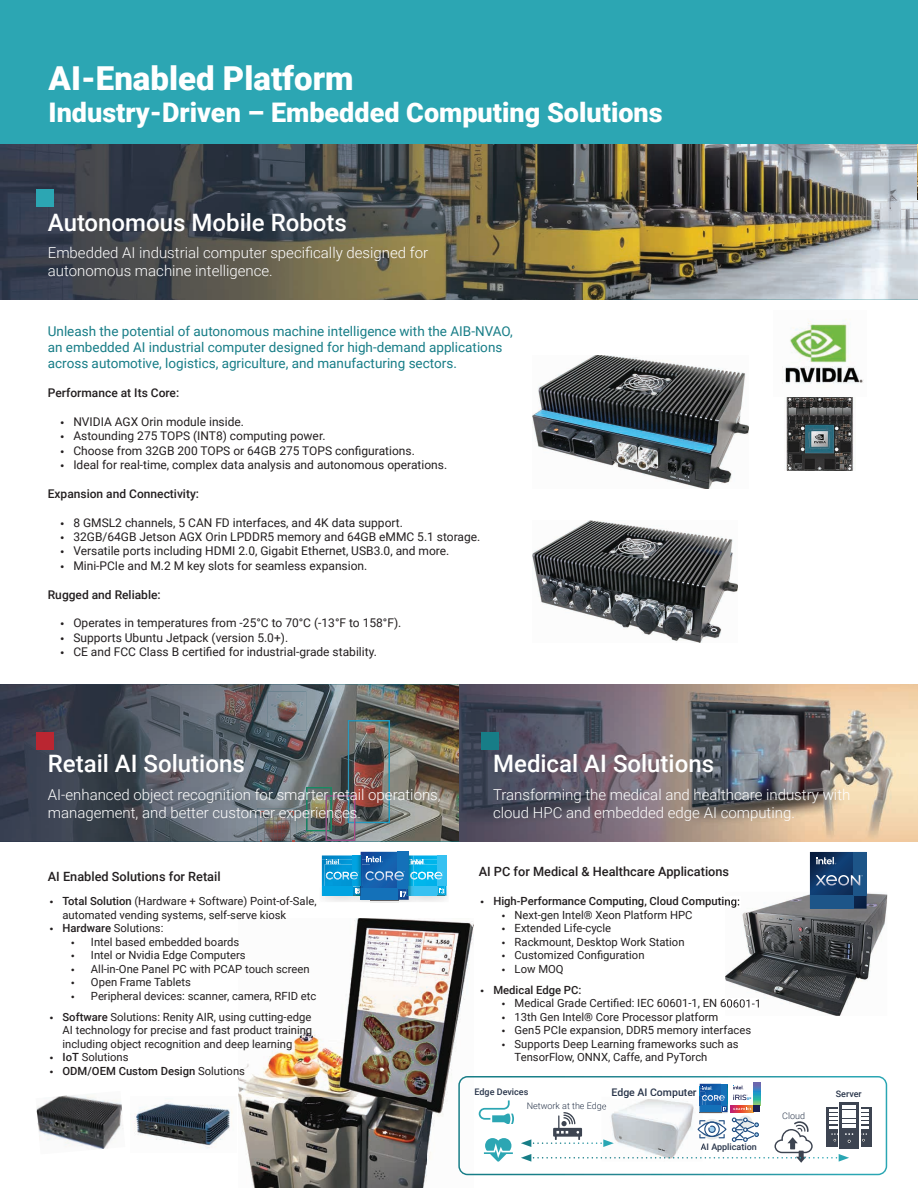
<style>
.page{position:relative;width:918px;height:1188px;background:#fff}
.page>*{position:absolute;margin:0;border:0;box-sizing:border-box;transform-origin:0 0}
.t1{font:900 33px "Roboto";color:#fff}
.t2{font:500 30px "Roboto";color:#fff}
.t3{font:900 27px "Roboto";color:#fff}
.t4{font:500 24px "Roboto";color:#fff}
.t5{font:300 15px/18px "Roboto";color:#fff}
.t6{font:13.5px/16.2px "Roboto";color:#177d87}
.t7{font:500 12.75px "Roboto";color:#231f20}
.t8{font:12px "Roboto";color:#231f20}
.t9{font:500 12px "Roboto";color:#231f20}
.t10{font:11.25px/13.5px "Roboto";color:#231f20}
.t11{font:500 11.25px "Roboto";color:#231f20}
.t12{font:500 10.5px "Roboto";color:#2a364b}
.t13{font:500 9px "Roboto";color:#2a364b}
.t14{font:300 9px "Roboto";color:#2a364b}
.s1{font-family:"Barlow"}
.s2{font-family:"Barlow";font-weight:500}
.s3{font-weight:500}
.s4{font-weight:400}
</style>
<div class="page">
<img style="left:0;top:144px;width:918px;height:156px">
<img style="left:917px;top:144px;width:1px;height:55px">
<div style="left:0;top:0;width:918px;height:144px;background:#2ca6b3"></div>
<img style="left:0;top:684px;width:459px;height:157px">
<img style="left:257px;top:808px;width:40px;height:33px">
<img style="left:267px;top:691px;width:39px;height:39px">
<svg style="left:277px;top:694px;width:5px;height:4px"></svg>
<svg style="left:270px;top:715px;width:4px;height:5px"></svg>
<svg style="left:291px;top:723px;width:5px;height:4px"></svg>
<img style="left:348px;top:720px;width:42px;height:103px">
<img style="left:306px;top:787px;width:26px;height:44px">
<img style="left:326px;top:795px;width:29px;height:46px">
<img style="left:271px;top:704px;width:32px;height:12px">
<svg style="left:260px;top:811px;width:34px;height:30px"></svg>
<svg style="left:459px;top:684px;width:459px;height:157px;background:#847a79"></svg>
<img style="left:445px;top:860px;width:2px;height:39px">
<img style="left:413px;top:855px;width:33px;height:42px">
<div style="left:437px;top:855px;width:9px;height:31px;background:#37c1f1"></div>
<div style="left:406px;top:886px;width:31px;height:10px;background:#37c1f1"></div>
<svg style="left:439px;top:889px;width:8px;height:8px"></svg>
<img style="left:321px;top:860px;width:3px;height:39px">
<img style="left:341px;top:896px;width:14px;height:1px">
<img style="left:341px;top:855px;width:12px;height:9px">
<img style="left:341px;top:864px;width:14px;height:32px">
<img style="left:341px;top:873px;width:9px;height:5px">
<div style="left:353px;top:855px;width:9px;height:31px;background:#00a3e1"></div>
<div style="left:322px;top:886px;width:31px;height:10px;background:#00a3e1"></div>
<svg style="left:322px;top:855px;width:19px;height:42px"></svg>
<img style="left:362px;top:852px;width:36px;height:34px">
<img style="left:371px;top:860px;width:27px;height:4px">
<img style="left:358px;top:855px;width:4px;height:31px">
<div style="left:398px;top:852px;width:11px;height:37px;background:#1471b9"></div>
<svg style="left:361px;top:852px;width:22px;height:10px"></svg>
<img style="left:409px;top:864px;width:4px;height:22px">
<svg style="left:365px;top:871px;width:78px;height:9px"></svg>
<svg style="left:409px;top:855px;width:16px;height:9px"></svg>
<svg style="left:350px;top:872px;width:9px;height:7px"></svg>
<svg style="left:355px;top:886px;width:58px;height:15px"></svg>
<div style="left:37px;top:190px;width:17px;height:17px;background:#2ca6b3"></div>
<div style="left:37px;top:733px;width:17px;height:17px;background:#ba2631"></div>
<div style="left:481px;top:733px;width:17px;height:17px;background:#177d87"></div>
<img style="left:533px;top:355px;width:216px;height:134px">
<img style="left:533px;top:520px;width:205px;height:122px">
<img style="left:786px;top:397px;width:68px;height:74px">
<img style="left:238px;top:918px;width:235px;height:270px">
<img style="left:134px;top:1102px;width:98px;height:47px">
<img style="left:36px;top:1095px;width:87px;height:55px">
<img style="left:725px;top:892px;width:162px;height:124px">
<img style="left:725px;top:897px;width:15px;height:11px">
<img style="left:725px;top:999px;width:34px;height:10px">
<svg style="left:810px;top:852px;width:57px;height:57px;background:#244d7a"></svg>
<svg style="left:458px;top:1076px;width:429px;height:99px"></svg>
<img style="left:785px;top:319px;width:79px;height:65px">
<h1 class="t1" style="left:49px;top:55px;width:307px">AI-Enabled Platform</h1>
<h3 class="t3" style="left:49px;top:94px;width:616px">Industry-Driven – Embedded Computing Solutions</h3>
<h2 class="t2" style="left:55px;top:94px;width:115px">Mini-ITX</h2>
<h3 class="t4" style="left:48px;top:205px;width:301px">Autonomous Mobile Robots</h3>
<h3 class="t5" style="left:48px;top:243px;width:382px">Embedded AI industrial computer specifically designed for autonomous machine intelligence.</h3>
<p class="t6" style="left:48px;top:322px;width:466px">Unleash the potential of autonomous machine intelligence with the AIB-NVAO, an embedded AI industrial computer designed for high-demand applications across automotive, logistics, agriculture, and manufacturing sectors.</p>
<p class="t9" style="left:48px;top:384px;width:133px">Performance at Its Core:</p>
<p class="t8" style="left:61px;top:413px;width:185px"><span class="s1">•</span> NVIDIA AGX Orin module inside.</p>
<p class="t8" style="left:61px;top:428px;width:266px"><span class="s1">•</span> Astounding 275 TOPS (INT8) computing power.</p>
<p class="t8" style="left:61px;top:442px;width:356px"><span class="s1">•</span> Choose from 32GB 200 TOPS or 64GB 275 TOPS configurations.</p>
<p class="t8" style="left:61px;top:456px;width:388px"><span class="s1">•</span> Ideal for real-time, complex data analysis and autonomous operations.</p>
<p class="t9" style="left:48px;top:485px;width:153px">Expansion and Connectivity:</p>
<p class="t8" style="left:61px;top:514px;width:344px"><span class="s1">•</span> 8 GMSL2 channels, 5 CAN FD interfaces, and 4K data support.</p>
<p class="t8" style="left:61px;top:528px;width:421px"><span class="s1">•</span> 32GB/64GB Jetson AGX Orin LPDDR5 memory and 64GB eMMC 5.1 storage.</p>
<p class="t8" style="left:61px;top:543px;width:390px"><span class="s1">•</span> Versatile ports including HDMI 2.0, Gigabit Ethernet, USB3.0, and more.</p>
<p class="t8" style="left:61px;top:557px;width:308px"><span class="s1">•</span> Mini-PCIe and M.2 M key slots for seamless expansion.</p>
<p class="t9" style="left:48px;top:586px;width:114px">Rugged and Reliable:</p>
<p class="t8" style="left:61px;top:615px;width:342px"><span class="s1">•</span> Operates in temperatures from -25°C to 70°C (-13°F to 158°F).</p>
<p class="t8" style="left:61px;top:629px;width:229px"><span class="s1">•</span> Supports Ubuntu Jetpack (version 5.0+).</p>
<p class="t8" style="left:61px;top:644px;width:318px"><span class="s1">•</span> CE and FCC Class B certified for industrial-grade stability.</p>
<h3 class="t4" style="left:48px;top:747px;width:198px">Retail AI Solutions</h3>
<h3 class="t4" style="left:493px;top:747px;width:223px">Medical AI Solutions</h3>
<h3 class="t5" style="left:48px;top:785px;width:394px">AI-enhanced object recognition for smarter retail operations, management, and better customer experiences.</h3>
<h3 class="t5" style="left:493px;top:785px;width:359px">Transforming the medical and healthcare industry with cloud HPC and embedded edge AI computing.</h3>
<p class="t7" style="left:48px;top:868px;width:174px">AI Enabled Solutions for Retail</p>
<p class="t7" style="left:479px;top:863px;width:252px">AI PC for Medical &amp; Healthcare Applications</p>
<p class="t10" style="left:63px;top:894px;width:256px;text-indent:-13px"><span class="s2">•</span> <span class="s3">Total Solution</span> (Hardware + Software) Point-of-Sale, automated vending systems, self-serve kiosk</p>
<p class="t10" style="left:50px;top:921px;width:115px"><span class="s2">•</span> <span class="s3">Hardware</span> Solutions:</p>
<p class="t10" style="left:71px;top:935px;width:170px"><span class="s1">•</span> Intel based embedded boards</p>
<p class="t10" style="left:71px;top:948px;width:176px"><span class="s1">•</span> Intel or Nvidia Edge Computers</p>
<p class="t10" style="left:71px;top:962px;width:240px"><span class="s1">•</span> All-in-One Panel PC with PCAP touch screen</p>
<p class="t10" style="left:71px;top:975px;width:121px"><span class="s1">•</span> Open Frame Tablets</p>
<p class="t10" style="left:71px;top:989px;width:247px"><span class="s1">•</span> Peripheral devices: scanner, camera, RFID etc</p>
<p class="t10" style="left:63px;top:1010px;width:251px;text-align:justify;text-indent:-13px"><span class="s2">•</span> <span class="s3">Software</span> Solutions: Renity AIR, using cutting-edge AI technology for precise and fast product training including object recognition and deep learning</p>
<p class="t10" style="left:50px;top:1050px;width:80px"><span class="s2">•</span> <span class="s3">IoT</span> Solutions</p>
<p class="t11" style="left:50px;top:1063px;width:197px"><span class="s1">•</span> ODM/OEM Custom Design <span class="s4">Solutions</span></p>
<p class="t11" style="left:481px;top:894px;width:261px"><span class="s1">•</span> High-Performance Computing, Cloud Computing:</p>
<p class="t10" style="left:502px;top:908px;width:192px"><span class="s1">•</span> Next-gen Intel® Xeon Platform HPC</p>
<p class="t10" style="left:502px;top:921px;width:111px"><span class="s1">•</span> Extended Life-cycle</p>
<p class="t10" style="left:502px;top:935px;width:184px"><span class="s1">•</span> Rackmount, Desktop Work Station</p>
<p class="t10" style="left:502px;top:948px;width:144px"><span class="s1">•</span> Customized Configuration</p>
<p class="t10" style="left:502px;top:962px;width:63px"><span class="s1">•</span> Low MOQ</p>
<p class="t11" style="left:481px;top:982px;width:102px"><span class="s1">•</span> Medical Edge PC:</p>
<p class="t10" style="left:502px;top:996px;width:261px"><span class="s1">•</span> Medical Grade Certified: IEC 60601-1, EN 60601-1</p>
<p class="t10" style="left:502px;top:1010px;width:218px"><span class="s1">•</span> 13th Gen Intel® Core Processor platform</p>
<p class="t10" style="left:502px;top:1023px;width:251px"><span class="s1">•</span> Gen5 PCIe expansion, DDR5 memory interfaces</p>
<p class="t10" style="left:515px;top:1037px;width:226px;text-indent:-13px"><span class="s1">•</span> Supports Deep Learning frameworks such as<br>TensorFlow, ONNX, Caffe, and PyTorch</p>
<p class="t13" style="left:475px;top:1085px;width:55px">Edge Devices</p>
<p class="t12" style="left:612px;top:1085px;width:87px">Edge AI Computer</p>
<p class="t13" style="left:836px;top:1087px;width:27px">Server</p>
<p class="t14" style="left:527px;top:1100px;width:81px">Network at the Edge</p>
<p class="t14" style="left:782px;top:1109px;width:24px">Cloud</p>
<p class="t13" style="left:701px;top:1140px;width:58px">AI Application</p>
</div>
